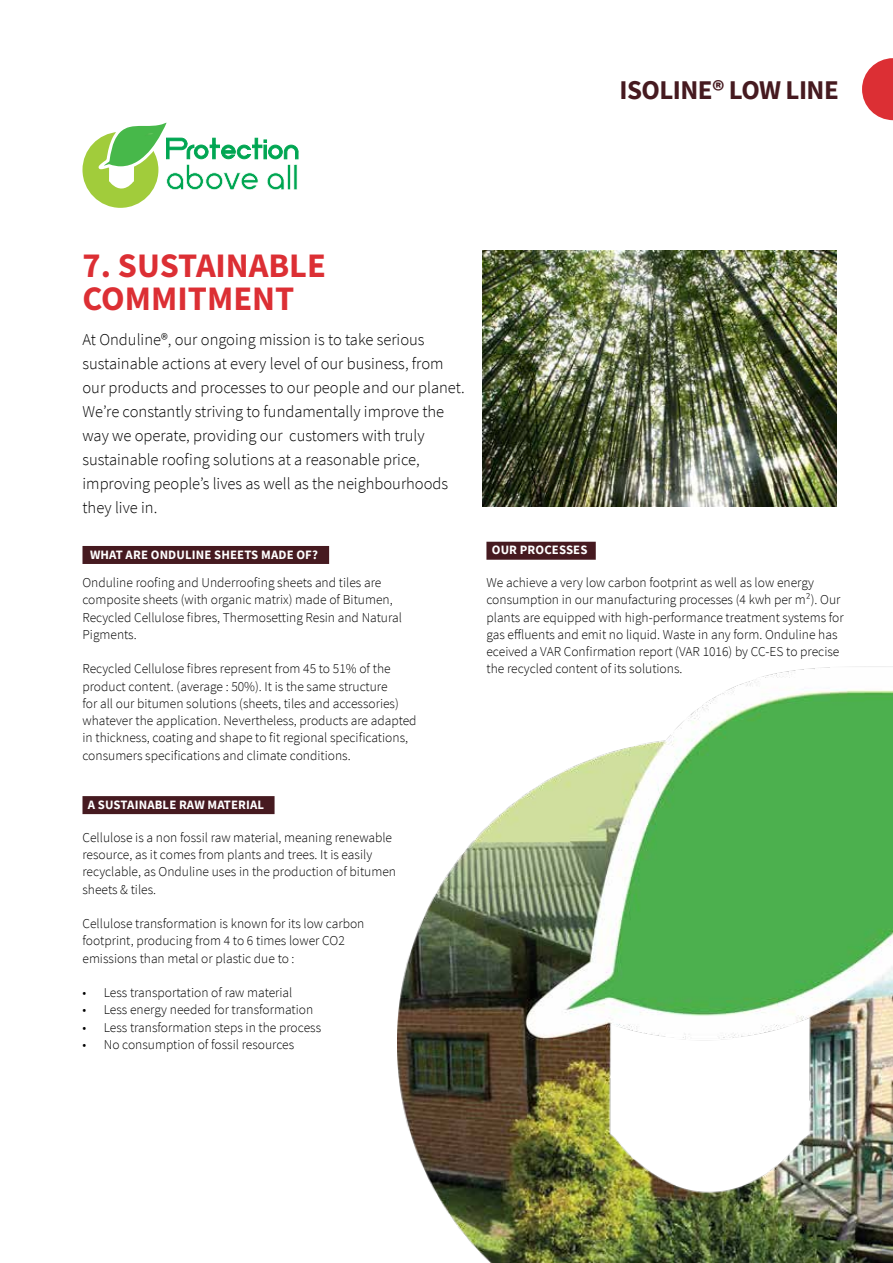
<style>
.page{position:relative;width:893px;height:1263px;background:#fff}
.page>*{position:absolute;margin:0;border:0;box-sizing:border-box;transform-origin:0 0}
.t1{font:34.5px/33px "Source Sans Variable";color:#dc2f34}
.t2{font:700 27px "Source Sans Pro";letter-spacing:-.02em;color:#461a20}
.t3{font:300 16.5px/24px "Source Sans Pro";color:#000}
.t4{font:300 13.5px/17.2px "Source Sans Pro";color:#000}
.t5{font:700 12.75px "Source Sans Pro";letter-spacing:.01em;color:#fff}
</style>
<div class="page">
<svg style="left:82px;top:122px;width:216px;height:86px"></svg>
<img style="left:398px;top:666px;width:495px;height:597px">
<svg style="left:862px;top:58px;width:31px;height:62px"></svg>
<div style="left:82px;top:546px;width:247px;height:18px;background:#461a20"></div>
<div style="left:82px;top:796px;width:193px;height:18px;background:#461a20"></div>
<div style="left:486px;top:542px;width:110px;height:18px;background:#461a20"></div>
<img style="left:482px;top:251px;width:354px;height:256px">
<h2 class="t2" style="left:619px;top:71px;width:236px">ONDULINE® CLASSIC</h2>
<h2 class="t2" style="left:619px;top:71px;width:221px">ISOLINE® LOW LINE</h2>
<h1 class="t1" style="left:82px;top:249px;width:245px">7. SUSTAINABLE<br>COMMITMENT</h1>
<p class="t3" style="left:82px;top:327px;width:384px">At Onduline®, our ongoing mission is to take serious sustainable actions at every level of our business, from our products and processes to our people and our planet.<br>We’re constantly striving to fundamentally improve the way we operate, providing our customers with truly sustainable roofing solutions at a reasonable price, improving people’s lives as well as the neighbourhoods they live in.</p>
<p class="t5" style="left:90px;top:546px;width:229px">WHAT ARE ONDULINE SHEETS MADE OF?</p>
<p class="t4" style="left:82px;top:574px;width:321px">Onduline roofing and Underroofing sheets and tiles are composite sheets (with organic matrix) made of Bitumen, Recycled Cellulose fibres, Thermosetting Resin and Natural Pigments.</p>
<p class="t4" style="left:82px;top:660px;width:336px">Recycled Cellulose fibres represent from 45 to 51% of the product content. (average : 50%). It is the same structure<br>for all our bitumen solutions (sheets, tiles and accessories) whatever the application. Nevertheless, products are adapted in thickness, coating and shape to fit regional specifications, consumers specifications and climate conditions.</p>
<p class="t5" style="left:88px;top:796px;width:178px">A SUSTAINABLE RAW MATERIAL</p>
<p class="t4" style="left:82px;top:829px;width:315px">Cellulose is a non fossil raw material, meaning renewable resource, as it comes from plants and trees. It is easily recyclable, as Onduline uses in the production of bitumen sheets &amp; tiles.</p>
<p class="t4" style="left:82px;top:915px;width:283px">Cellulose transformation is known for its low carbon footprint, producing from 4 to 6 times lower CO2 emissions than metal or plastic due to :</p>
<p class="t4" style="left:82px;top:984px;width:211px">• Less transportation of raw material</p>
<p class="t4" style="left:82px;top:1001px;width:232px">• Less energy needed for transformation</p>
<p class="t4" style="left:82px;top:1018px;width:240px">• Less transformation steps in the process</p>
<p class="t4" style="left:82px;top:1036px;width:213px">• No consumption of fossil resources</p>
<p class="t5" style="left:492px;top:542px;width:97px">OUR PROCESSES</p>
<p class="t4" style="left:486px;top:574px;width:359px">We achieve a very low carbon footprint as well as low energy consumption in our manufacturing processes (4 kwh per m²). Our plants are equipped with high-performance treatment systems for gas effluents and emit no liquid. Waste in any form. Onduline has eceived a VAR Confirmation report (VAR 1016) by CC-ES to precise the recycled content of its solutions.</p>
</div>
